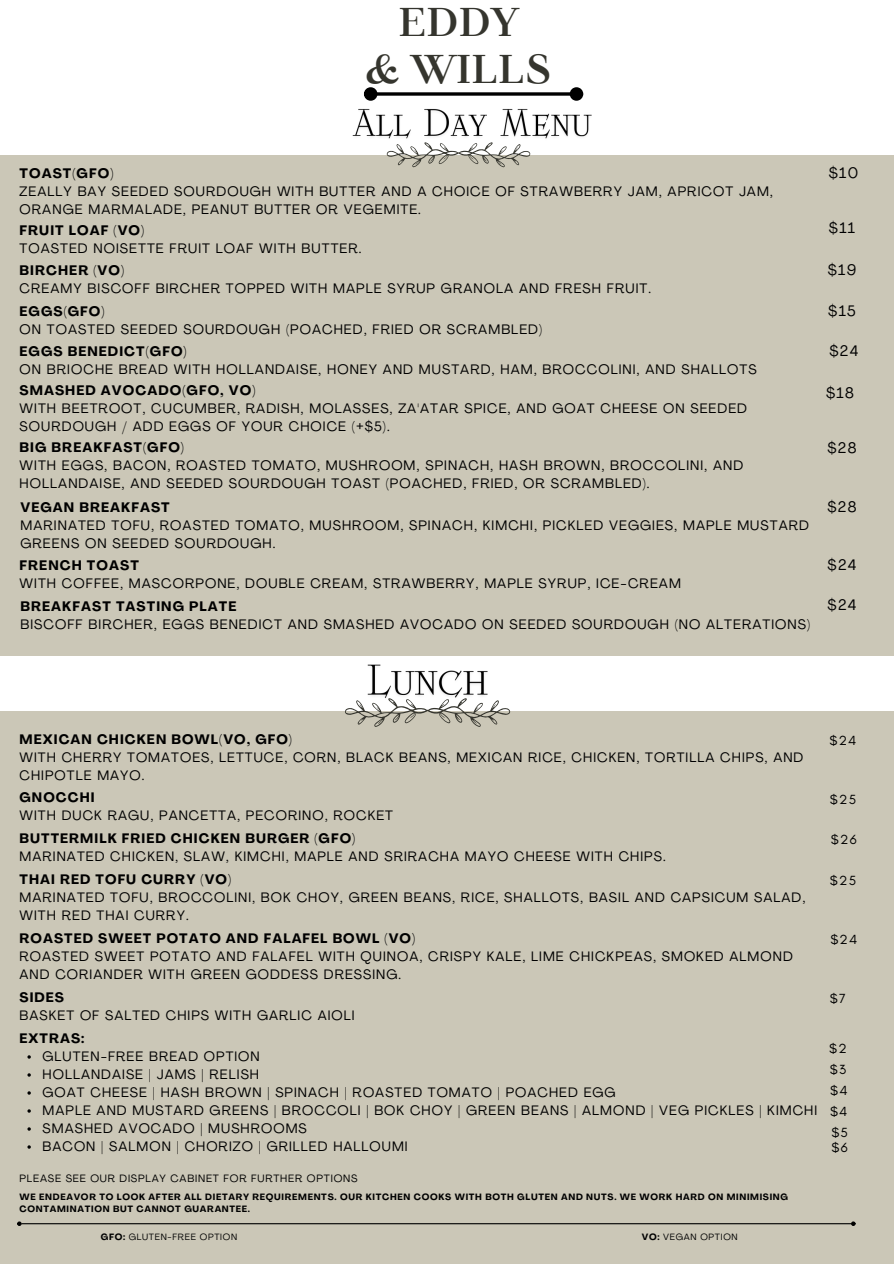
<style>
.page{position:relative;width:894px;height:1264px;background:#fff}
.page>*{position:absolute;margin:0;border:0;box-sizing:border-box;transform-origin:0 0}
.t1{font:700 39.9px/47.2px "TT Tsars A";color:#35352e;text-align:center}
.t2{font:15px "Agrandir";letter-spacing:.095em;color:#000}
.t3{font:13.5px/18px "Agrandir";letter-spacing:.08em;color:#000}
.t4{font:13.5px "Glacial Indifference";letter-spacing:.095em;color:#000}
.t5{font:700 13.5px "Agrandir";letter-spacing:.08em;color:#000}
.t6{font:10.5px "Agrandir";letter-spacing:.08em;color:#000}
.t7{font:700 9px/12px "Agrandir";letter-spacing:.08em;color:#000}
.t8{font:9px "Agrandir";letter-spacing:.08em;color:#000}
.s1{font-weight:700}
</style>
<div class="page">
<div style="left:0;top:155px;width:893px;height:500px;background:#cbc7b7"></div>
<svg style="left:386px;top:149px;width:144px;height:18px"></svg>
<img style="left:352px;top:98px;width:240px;height:51px">
<svg style="left:377px;top:92px;width:192px;height:4px"></svg>
<div style="left:365px;top:89px;width:10px;height:10px;background:#000;border-radius:50%"></div>
<div style="left:364px;top:87px;width:13px;height:14px;border:3px solid #000;border-radius:50%"></div>
<div style="left:571px;top:89px;width:10px;height:10px;background:#000;border-radius:50%"></div>
<div style="left:569px;top:87px;width:14px;height:14px;border:3px solid #000;border-radius:50%"></div>
<div style="left:0;top:711px;width:893px;height:552px;background:#cbc7b7"></div>
<svg style="left:345px;top:700px;width:165px;height:26px"></svg>
<img style="left:362px;top:655px;width:132px;height:54px">
<hr style="left:21px;top:1223px;width:830px;height:1px;background:#000">
<svg style="left:17px;top:1221px;width:5px;height:4px"></svg>
<svg style="left:850px;top:1221px;width:5px;height:4px"></svg>
<h6 class="t1" style="left:365px;top:-2px;width:187px">EDDY<br>&amp; WILLS</h6>
<h1 class="t3" style="left:20px;top:165px;width:754px"><span class="s1">TOAST(GFO)<br></span>ZEALLY BAY SEEDED SOURDOUGH WITH BUTTER AND A CHOICE OF STRAWBERRY JAM, APRICOT JAM,<br>ORANGE MARMALADE, PEANUT BUTTER OR VEGEMITE.</h1>
<h4 class="t3" style="left:20px;top:223px;width:343px"><span class="s1">FRUIT LOAF (VO)<br></span>TOASTED NOISETTE FRUIT LOAF WITH BUTTER.</h4>
<p class="t3" style="left:20px;top:262px;width:632px"><span class="s1">BIRCHER (VO)<br></span>CREAMY BISCOFF BIRCHER TOPPED WITH MAPLE SYRUP GRANOLA AND FRESH FRUIT.</p>
<p class="t3" style="left:20px;top:303px;width:524px"><span class="s1">EGGS(GFO)<br></span>ON TOASTED SEEDED SOURDOUGH (POACHED, FRIED OR SCRAMBLED)</p>
<h6 class="t3" style="left:20px;top:343px;width:738px"><span class="s1">EGGS BENEDICT(GFO)<br></span>ON BRIOCHE BREAD WITH HOLLANDAISE, HONEY AND MUSTARD, HAM, BROCCOLINI, AND SHALLOTS</h6>
<h6 class="t3" style="left:20px;top:382px;width:728px"><span class="s1">SMASHED AVOCADO(GFO, VO)<br></span>WITH BEETROOT, CUCUMBER, RADISH, MOLASSES, ZA'ATAR SPICE, AND GOAT CHEESE ON SEEDED<br>SOURDOUGH / ADD EGGS OF YOUR CHOICE (+$5).</h6>
<h6 class="t3" style="left:20px;top:440px;width:725px"><span class="s1">BIG BREAKFAST(GFO)<br></span>WITH EGGS, BACON, ROASTED TOMATO, MUSHROOM, SPINACH, HASH BROWN, BROCCOLINI, AND<br>HOLLANDAISE, AND SEEDED SOURDOUGH TOAST (POACHED, FRIED, OR SCRAMBLED).</h6>
<h6 class="t3" style="left:20px;top:499px;width:789px"><span class="s1">VEGAN BREAKFAST<br></span>MARINATED TOFU, ROASTED TOMATO, MUSHROOM, SPINACH, KIMCHI, PICKLED VEGGIES, MAPLE MUSTARD<br>GREENS ON SEEDED SOURDOUGH.</h6>
<h6 class="t3" style="left:20px;top:557px;width:662px"><span class="s1">FRENCH TOAST<br></span>WITH COFFEE, MASCORPONE, DOUBLE CREAM, STRAWBERRY, MAPLE SYRUP, ICE-CREAM</h6>
<h6 class="t3" style="left:20px;top:599px;width:791px"><span class="s1">BREAKFAST TASTING PLATE<br></span>BISCOFF BIRCHER, EGGS BENEDICT AND SMASHED AVOCADO ON SEEDED SOURDOUGH (NO ALTERATIONS)</h6>
<h6 class="t2" style="left:828px;top:167px;width:31px">$10</h6>
<h6 class="t2" style="left:828px;top:222px;width:28px">$11</h6>
<p class="t2" style="left:827px;top:264px;width:30px">$19</p>
<p class="t2" style="left:828px;top:305px;width:29px">$15</p>
<p class="t2" style="left:829px;top:345px;width:30px">$24</p>
<p class="t2" style="left:825px;top:387px;width:29px">$18</p>
<p class="t2" style="left:827px;top:441px;width:31px">$28</p>
<p class="t2" style="left:827px;top:500px;width:31px">$28</p>
<p class="t2" style="left:827px;top:558px;width:30px">$24</p>
<p class="t2" style="left:827px;top:598px;width:30px">$24</p>
<p class="t3" style="left:20px;top:731px;width:785px"><span class="s1">MEXICAN CHICKEN BOWL(VO, GFO)<br></span>WITH CHERRY TOMATOES, LETTUCE, CORN, BLACK BEANS, MEXICAN RICE, CHICKEN, TORTILLA CHIPS, AND<br>CHIPOTLE MAYO.</p>
<p class="t4" style="left:829px;top:732px;width:28px">$24</p>
<p class="t3" style="left:20px;top:790px;width:375px"><span class="s1">GNOCCHI<br></span>WITH DUCK RAGU, PANCETTA, PECORINO, ROCKET</p>
<h6 class="t4" style="left:829px;top:790px;width:28px">$25</h6>
<p class="t3" style="left:20px;top:831px;width:647px"><span class="s1">BUTTERMILK FRIED CHICKEN BURGER (GFO)<br></span>MARINATED CHICKEN, SLAW, KIMCHI, MAPLE AND SRIRACHA MAYO CHEESE WITH CHIPS.</p>
<h6 class="t4" style="left:830px;top:831px;width:27px">$26</h6>
<p class="t3" style="left:20px;top:871px;width:787px"><span class="s1">THAI RED TOFU CURRY (VO)<br></span>MARINATED TOFU, BROCCOLINI, BOK CHOY, GREEN BEANS, RICE, SHALLOTS, BASIL AND CAPSICUM SALAD,<br>WITH RED THAI CURRY.</p>
<h6 class="t4" style="left:829px;top:872px;width:28px">$25</h6>
<p class="t3" style="left:20px;top:930px;width:774px"><span class="s1">ROASTED SWEET POTATO AND FALAFEL BOWL (VO)<br></span>ROASTED SWEET POTATO AND FALAFEL WITH QUINOA, CRISPY KALE, LIME CHICKPEAS, SMOKED ALMOND<br>AND CORIANDER WITH GREEN GODDESS DRESSING.</p>
<h6 class="t4" style="left:830px;top:931px;width:28px">$24</h6>
<p class="t3" style="left:20px;top:989px;width:336px"><span class="s1">SIDES<br></span>BASKET OF SALTED CHIPS WITH GARLIC AIOLI</p>
<h6 class="t4" style="left:829px;top:990px;width:17px">$7</h6>
<p class="t5" style="left:20px;top:1032px;width:66px">EXTRAS:</p>
<h6 class="t3" style="left:43px;top:1048px;width:219px">GLUTEN-FREE BREAD OPTION</h6>
<p class="t3" style="left:43px;top:1066px;width:218px">HOLLANDAISE | JAMS | RELISH</p>
<h5 class="t3" style="left:43px;top:1084px;width:574px">GOAT CHEESE | HASH BROWN | SPINACH | ROASTED TOMATO | POACHED EGG</h5>
<p class="t3" style="left:43px;top:1102px;width:776px">MAPLE AND MUSTARD GREENS | BROCCOLI | BOK CHOY | GREEN BEANS | ALMOND | VEG PICKLES | KIMCHI</p>
<p class="t3" style="left:43px;top:1120px;width:266px">SMASHED AVOCADO | MUSHROOMS</p>
<p class="t3" style="left:43px;top:1138px;width:366px">BACON | SALMON | CHORIZO | GRILLED HALLOUMI</p>
<p class="t4" style="left:828px;top:1039px;width:19px">$2</p>
<p class="t4" style="left:829px;top:1060px;width:18px">$3</p>
<p class="t4" style="left:829px;top:1082px;width:19px">$4</p>
<p class="t4" style="left:829px;top:1102px;width:19px">$4</p>
<p class="t4" style="left:831px;top:1123px;width:18px">$5</p>
<p class="t4" style="left:831px;top:1139px;width:18px">$6</p>
<p class="t6" style="left:20px;top:1174px;width:339px">PLEASE SEE OUR DISPLAY CABINET FOR FURTHER OPTIONS</p>
<p class="t7" style="left:20px;top:1192px;width:769px">WE ENDEAVOR TO LOOK AFTER ALL DIETARY REQUIREMENTS. OUR KITCHEN COOKS WITH BOTH GLUTEN AND NUTS. WE WORK HARD ON MINIMISING<br>CONTAMINATION BUT CANNOT GUARANTEE.</p>
<p class="t8" style="left:101px;top:1232px;width:138px"><span class="s1">GFO:</span> GLUTEN-FREE OPTION</p>
<p class="t8" style="left:641px;top:1232px;width:97px"><span class="s1">VO:</span> VEGAN OPTION</p>
</div>
